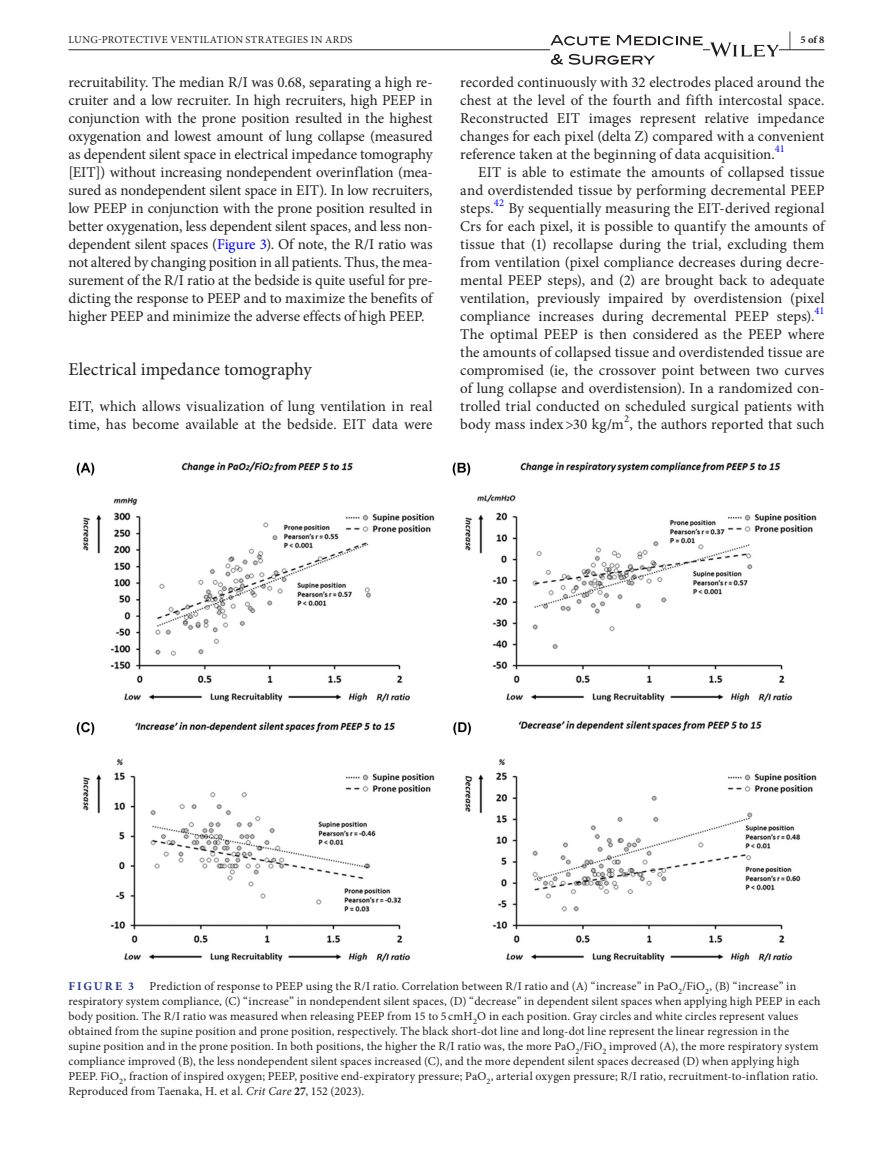
<style>
.page{position:relative;width:893px;height:1174px;background:#fff}
.page>*{position:absolute;margin:0;border:0;box-sizing:border-box;transform-origin:0 0}
.t1{font:18px "Minion Pro";color:#231f20}
.t2{font:15px/18px "Minion Pro";letter-spacing:.005em;color:#231f20;text-align:justify}
.t3{font:12px/15px "Minion Pro";letter-spacing:.01em;color:#231f20}
.t4{font:700 12px "Minion Pro";letter-spacing:.17em;color:#27388e}
.t5{font:10.5px "Minion Pro";letter-spacing:.035em;color:#231f20}
.t6{font:10.5px "Minion Pro";color:#00f}
.t7{font:700 10.5px "Minion Pro";color:#231f20}
.s1{font-size:18px}
.s2{color:#00f}
.s3{font-style:italic}
.s4{font-weight:700}
</style>
<div class="page">
<hr style="left:68px;top:49px;width:756px;height:1px;background:#231f20">
<div style="left:550px;top:35px;width:153px;height:30px;background:#fff"></div>
<svg style="left:550px;top:35px;width:60px;height:10px"></svg>
<svg style="left:617px;top:35px;width:86px;height:10px"></svg>
<svg style="left:551px;top:54px;width:12px;height:11px"></svg>
<svg style="left:569px;top:54px;width:86px;height:11px"></svg>
<svg style="left:710px;top:42px;width:69px;height:15px"></svg>
<img style="left:76px;top:461px;width:740px;height:501px">
<p class="t5" style="left:69px;top:32px;width:286px">LUNG-PROTECTIVE VENTILATION STRATEGIES IN ARDS</p>
<p class="t7" style="left:789px;top:32px;width:37px"><span class="s1">|</span> 5 of 8</p>
<p class="t2" style="left:68px;top:73px;width:366px">recruitability. The median R/I was 0.68, separating a high re&shy;cruiter and a low recruiter. In high recruiters, high PEEP in conjunction with the prone position resulted in the highest oxygenation and lowest amount of lung collapse (measured as dependent silent space in electrical impedance tomography [EIT]) without increasing nondependent overinflation (mea&shy;sured as nondependent silent space in EIT). In low recruiters, low PEEP in conjunction with the prone position resulted in better oxygenation, less dependent silent spaces, and less non&shy;dependent silent spaces (<span class="s2">Figure 3</span>). Of note, the R/I ratio was not altered by changing position in all patients. Thus, the mea&shy;surement of the R/I ratio at the bedside is quite useful for pre&shy;dicting the response to PEEP and to maximize the benefits of higher PEEP and minimize the adverse effects of high PEEP.</p>
<p class="t1" style="left:68px;top:357px;width:245px">Electrical impedance tomography</p>
<p class="t2" style="left:68px;top:397px;width:366px">EIT, which allows visualization of lung ventilation in real time, has become available at the bedside. EIT data were</p>
<p class="t2" style="left:460px;top:73px;width:366px">recorded continuously with 32 electrodes placed around the chest at the level of the fourth and fifth intercostal space.<br>Reconstructed EIT images represent relative impedance changes for each pixel (delta Z) compared with a convenient reference taken at the beginning of data acquisition.</p>
<p class="t6" style="left:775px;top:142px;width:12px">41</p>
<p class="t2" style="left:460px;top:163px;width:366px;text-indent:18px">EIT is able to estimate the amounts of collapsed tissue and overdistended tissue by performing decremental PEEP steps.</p>
<p class="t6" style="left:494px;top:196px;width:12px">42</p>
<p class="t2" style="left:460px;top:199px;width:366px;text-indent:48px">By sequentially measuring the EIT-derived regional Crs for each pixel, it is possible to quantify the amounts of tissue that (1) recollapse during the trial, excluding them from ventilation (pixel compliance decreases during decre&shy;mental PEEP steps), and (2) are brought back to adequate ventilation, previously impaired by overdistension (pixel compliance increases during decremental PEEP steps).</p>
<p class="t6" style="left:814px;top:304px;width:12px">41</p>
<p class="t2" style="left:460px;top:325px;width:366px">The optimal PEEP is then considered as the PEEP where the amounts of collapsed tissue and overdistended tissue are compromised (ie, the crossover point between two curves of lung collapse and overdistension). In a randomized con&shy;trolled trial conducted on scheduled surgical patients with body mass index&gt;30 kg/m , the authors reported that such</p>
<p class="t5" style="left:624px;top:412px;width:7px">2</p>
<p class="t3" style="left:68px;top:979px;width:754px;text-indent:81px">Prediction of response to PEEP using the R/I ratio. Correlation between R/I ratio and (A) “increase” in PaO<sub>2</sub>/FiO<sub>2</sub>, (B) “increase” in respiratory system compliance, (C) “increase” in nondependent silent spaces, (D) “decrease” in dependent silent spaces when applying high PEEP in each body position. The R/I ratio was measured when releasing PEEP from 15 to 5cmH<sub>2</sub>O in each position. Gray circles and white circles represent values obtained from the supine position and prone position, respectively. The black short-dot line and long-dot line represent the linear regression in the supine position and in the prone position. In both positions, the higher the R/I ratio was, the more PaO<sub>2</sub>/FiO<sub>2</sub> improved (A), the more respiratory system compliance improved (B), the less nondependent silent spaces increased (C), and the more dependent silent spaces decreased (D) when applying high PEEP. FiO<sub>2</sub>, fraction of inspired oxygen; PEEP, positive end-expiratory pressure; PaO<sub>2</sub>, arterial oxygen pressure; R/I ratio, recruitment-to-inflation ratio.<br>Reproduced from Taenaka, H. et al. <span class="s3">Crit Care</span> <span class="s4">27</span>, 152 (2023).</p>
<p class="t4" style="left:69px;top:978px;width:67px">FIGURE 3</p>
</div>
